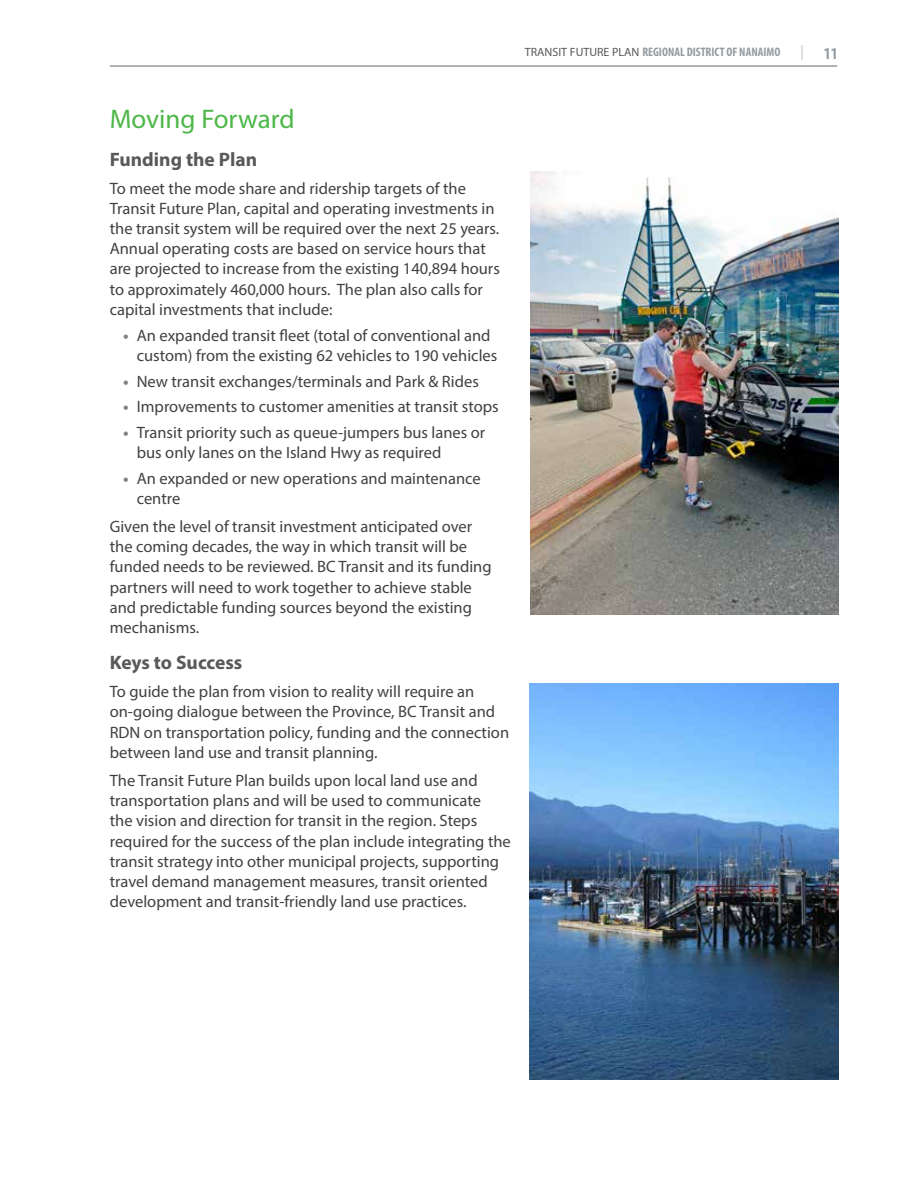
<style>
.page{position:relative;width:918px;height:1188px;background:#fff}
.page>*{position:absolute;margin:0;border:0;box-sizing:border-box;transform-origin:0 0}
.t1{font:27px "Myriad Pro";color:#4db748}
.t2{font:700 19.5px "Myriad Pro";color:#58595b}
.t3{font:16.5px/20.2px "Myriad Pro";color:#414042}
.t4{font:700 condensed 16.5px "Myriad Pro";color:#949ca1}
.t5{font:700 condensed 12.3px "Myriad Pro";color:#949ca1}
.s1{font-weight:400;font-stretch:normal;font-size:12px;color:#58595b}
.s2{font-weight:700;color:#808285}
</style>
<div class="page">
<hr style="left:110px;top:66px;width:727px;height:1px;background:#000">
<svg style="left:802px;top:45px;width:1px;height:15px"></svg>
<img style="left:530px;top:171px;width:309px;height:443px">
<img style="left:530px;top:684px;width:309px;height:396px">
<p class="t5" style="left:525px;top:44px;width:257px"><span class="s1">TRANSIT FUTURE PLAN</span> REGIONAL DISTRICT OF NANAIMO</p>
<p class="t4" style="left:824px;top:43px;width:16px">11</p>
<h1 class="t1" style="left:110px;top:103px;width:186px">Moving Forward</h1>
<p class="t2" style="left:110px;top:146px;width:149px">Funding the Plan</p>
<p class="t3" style="left:110px;top:178px;width:392px">To meet the mode share and ridership targets of the Transit Future Plan, capital and operating investments in the transit system will be required over the next 25 years.<br>Annual operating costs are based on service hours that are projected to increase from the existing 140,894 hours to approximately 460,000 hours. The plan also calls for capital investments that include:</p>
<p class="t3" style="left:137px;top:325px;width:362px;text-indent:-13px"><span class="s2">•</span> An expanded transit fleet (total of conventional and custom) from the existing 62 vehicles to 190 vehicles</p>
<p class="t3" style="left:123px;top:371px;width:357px"><span class="s2">•</span> New transit exchanges/terminals and Park &amp; Rides</p>
<p class="t3" style="left:123px;top:396px;width:377px"><span class="s2">•</span> Improvements to customer amenities at transit stops</p>
<p class="t3" style="left:137px;top:422px;width:350px;text-indent:-13px"><span class="s2">•</span> Transit priority such as queue-jumpers bus lanes or bus only lanes on the Island Hwy as required</p>
<p class="t3" style="left:137px;top:468px;width:345px;text-indent:-13px"><span class="s2">•</span> An expanded or new operations and maintenance centre</p>
<p class="t3" style="left:110px;top:516px;width:383px">Given the level of transit investment anticipated over the coming decades, the way in which transit will be funded needs to be reviewed. BC Transit and its funding partners will need to work together to achieve stable and predictable funding sources beyond the existing mechanisms.</p>
<p class="t2" style="left:110px;top:650px;width:134px">Keys to Success</p>
<p class="t3" style="left:110px;top:681px;width:401px">To guide the plan from vision to reality will require an on-going dialogue between the Province, BC Transit and RDN on transportation policy, funding and the connection between land use and transit planning.</p>
<p class="t3" style="left:110px;top:770px;width:403px">The Transit Future Plan builds upon local land use and transportation plans and will be used to communicate<br>the vision and direction for transit in the region. Steps required for the success of the plan include integrating the transit strategy into other municipal projects, supporting travel demand management measures, transit oriented development and transit-friendly land use practices.</p>
</div>
